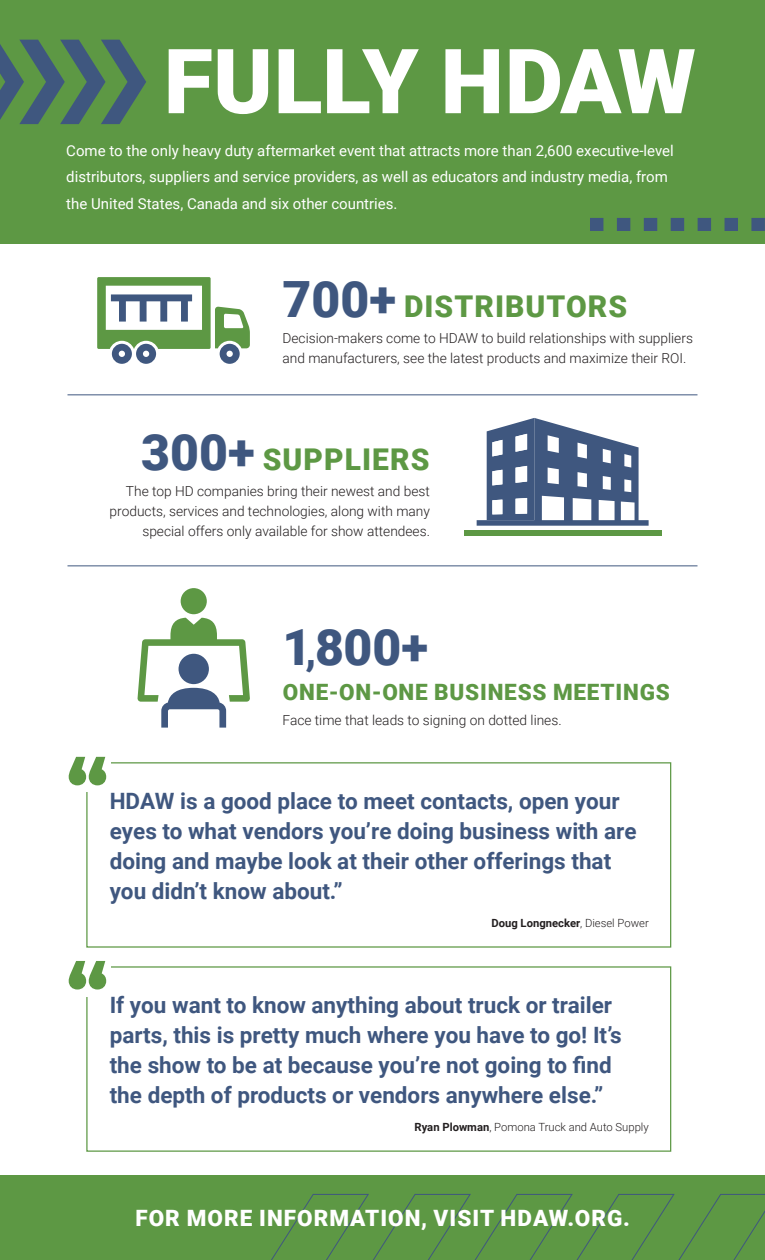
<style>
.page{position:relative;width:765px;height:1260px;background:#fff}
.page>*{position:absolute;margin:0;border:0;box-sizing:border-box;transform-origin:0 0}
.t1{font:900 90px "Roboto";letter-spacing:-.005em;color:#fff}
.numbers{font:900 50px "Roboto";color:#3f577f}
.numbers-2{font:900 30px "Roboto";letter-spacing:.035em;color:#5d9844}
.Body_Copy{font:700 22.5px/30px "Roboto";color:#3f577f}
.Section_Header{font:900 22.5px "Roboto";letter-spacing:.045em;color:#fff}
.numbers-3{font:900 22.5px "Roboto";letter-spacing:.035em;color:#5d9844}
.Body_Copy-2{font:15px/26.2px "Roboto";color:#fff}
.Body_Copy_2{font:300 13.75px/20px "Roboto";color:#231f20;text-align:right}
.Body_Copy-3{font:300 11.25px "Roboto";color:#231f20}
.Body_Copy-4{font:700 11.25px "Roboto";color:#231f20}
.s1{font-size:50px;color:#3f577f}
.s2{font-size:40px}
.s3{font-weight:300}
.s4{font-weight:700}
</style>
<div class="page">
<div style="left:0;top:0;width:765px;height:244px;background:#5d9844"></div>
<svg style="left:97px;top:277px;width:153px;height:87px"></svg>
<div style="left:181px;top:588px;width:26px;height:26px;background:#5d9844;border-radius:50%"></div>
<svg style="left:137px;top:618px;width:113px;height:110px"></svg>
<div style="left:179px;top:654px;width:30px;height:30px;background:#3f577f;border-radius:50%"></div>
<hr style="left:68px;top:395px;width:630px;height:1px;background:#3f577f">
<hr style="left:68px;top:566px;width:630px;height:1px;background:#3f577f">
<div style="left:0;top:1176px;width:765px;height:84px;background:#5d9844"></div>
<svg style="left:271px;top:1194px;width:494px;height:66px"></svg>
<svg style="left:0;top:40px;width:146px;height:84px"></svg>
<svg style="left:590px;top:218px;width:175px;height:13px"></svg>
<svg style="left:477px;top:418px;width:172px;height:108px"></svg>
<div style="left:464px;top:530px;width:197px;height:6px;background:#5d9844"></div>
<div style="left:86px;top:966px;width:585px;height:186px;border:1px solid #5d9844"></div>
<div style="left:69px;top:953px;width:42px;height:43px;background:#fff"></div>
<svg style="left:69px;top:961px;width:37px;height:29px"></svg>
<div style="left:86px;top:762px;width:585px;height:186px;border:1px solid #5d9844"></div>
<div style="left:69px;top:748px;width:42px;height:44px;background:#fff"></div>
<svg style="left:69px;top:757px;width:37px;height:28px"></svg>
<p class="t1" style="left:164px;top:18px;width:534px">FULLY HDAW</p>
<p class="Body_Copy-2" style="left:66px;top:137px;width:609px">Come to the only heavy duty aftermarket event that attracts more than 2,600 executive-level distributors, suppliers and service providers, as well as educators and industry media, from the United States, Canada and six other countries.</p>
<p class="numbers-2" style="left:282px;top:285px;width:346px"><span class="s1">700+</span> DISTRIBUTORS</p>
<p class="Body_Copy_2" style="left:282px;top:327px;width:412px;text-align:left">Decision-makers come to HDAW to build relationships with suppliers and manufacturers, see the latest products and maximize their ROI.</p>
<p class="numbers-2" style="left:141px;top:438px;width:290px"><span class="s1">300+</span> SUPPLIERS</p>
<p class="Body_Copy_2" style="left:110px;top:480px;width:322px">The top HD companies bring their newest and best products, services and technologies, along with many special offers only available for show attendees.</p>
<p class="numbers" style="left:282px;top:612px;width:147px">1<span class="s2">,</span>800+</p>
<p class="numbers-3" style="left:283px;top:676px;width:389px">ONE-ON-ONE BUSINESS MEETINGS</p>
<p class="Body_Copy_2" style="left:282px;top:710px;width:281px">Face time that leads to signing on dotted lines.</p>
<p class="Body_Copy" style="left:110px;top:785px;width:528px">HDAW is a good place to meet contacts, open your eyes to what vendors you’re doing business with are doing and maybe look at their other offerings that you didn’t know about.”</p>
<p class="Body_Copy-4" style="left:491px;top:915px;width:159px">Doug Longnecker<span class="s3">, Diesel Power</span></p>
<p class="Body_Copy" style="left:110px;top:989px;width:513px">If you want to know anything about truck or trailer parts, this is pretty much where you have to go! It’s the show to be at because you’re not going to find the depth of products or vendors anywhere else.”</p>
<p class="Body_Copy-3" style="left:414px;top:1119px;width:236px"><span class="s4">Ryan Plowman</span>, Pomona Truck and Auto Supply</p>
<p class="Section_Header" style="left:135px;top:1202px;width:496px">FOR MORE INFORMATION, VISIT HDAW.ORG.</p>
</div>
